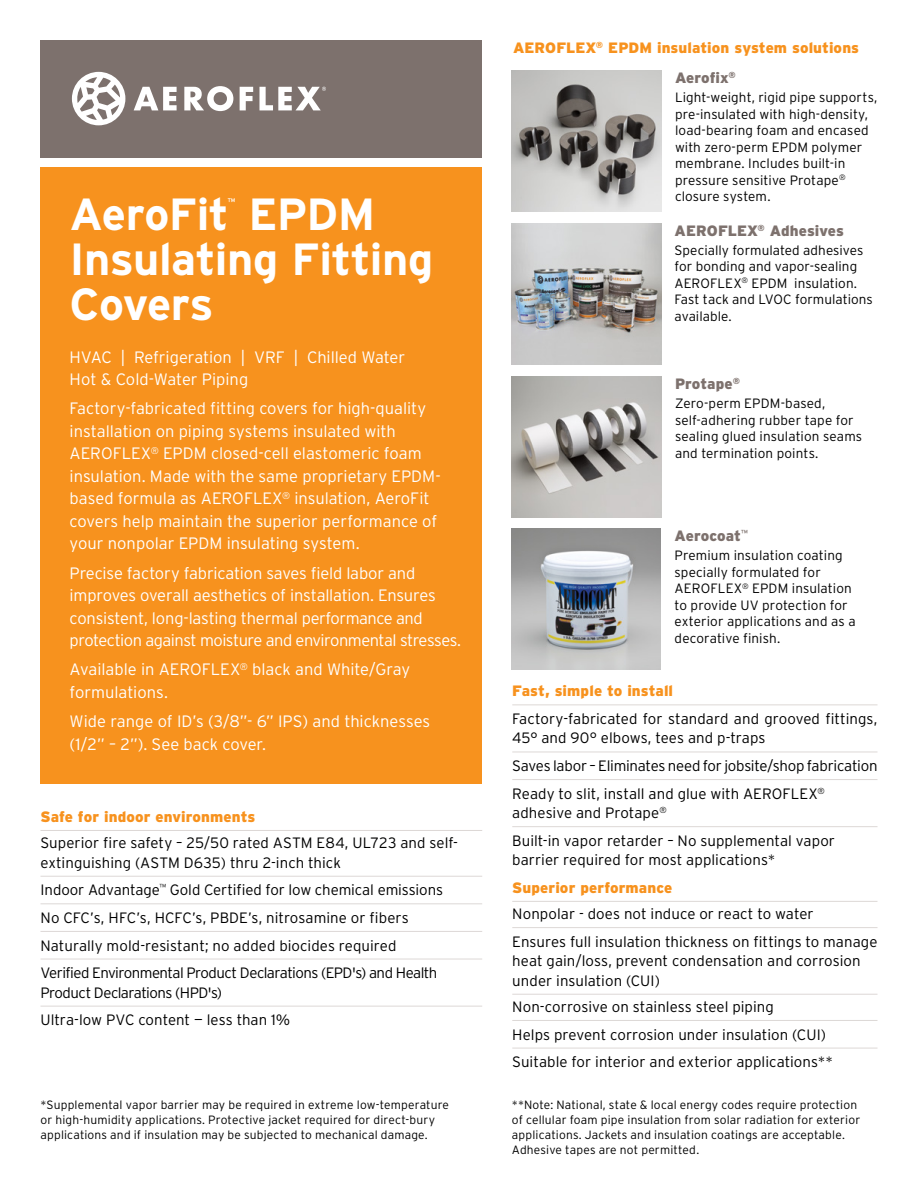
<style>
.page{position:relative;width:918px;height:1188px;background:#fff}
.page>*{position:absolute;margin:0;border:0;box-sizing:border-box;transform-origin:0 0}
.t1{font:700 45px/45px "Interstate";letter-spacing:-.015em;color:#fff}
.t2{font:300 16.5px/22.5px "Interstate";letter-spacing:-.005em;color:#fff}
.t3{font:300 15px/19.5px "Interstate";color:#000}
.t4{font:900 15px "Interstate";letter-spacing:.005em;color:#f7921e}
.t5{font:300 15px/19.5px "Interstate";letter-spacing:-.035em;color:#000}
.t6{font:300 15px "Interstate";letter-spacing:-.02em;color:#000}
.t7{font:900 15px "Interstate";color:#7d716d}
.t8{font:300 13.5px/16.5px "Interstate";letter-spacing:.01em;color:#000}
.t9{font:300 12px/15px "Interstate";letter-spacing:.015em;color:#000}
.t10{font:9.6px "Interstate";color:#fff}
</style>
<div class="page">
<img style="left:512px;top:224px;width:149px;height:140px">
<div style="left:40px;top:167px;width:442px;height:617px;background:#f7921e"></div>
<hr style="left:40px;top:830px;width:442px;height:1px;background:#ddd8d6">
<hr style="left:40px;top:876px;width:442px;height:1px;background:#ddd8d6">
<hr style="left:40px;top:903px;width:442px;height:1px;background:#ddd8d6">
<hr style="left:40px;top:931px;width:442px;height:1px;background:#ddd8d6">
<hr style="left:40px;top:959px;width:442px;height:1px;background:#ddd8d6">
<hr style="left:40px;top:1006px;width:442px;height:1px;background:#ddd8d6">
<hr style="left:512px;top:704px;width:366px;height:1px;background:#ddd8d6">
<hr style="left:512px;top:752px;width:366px;height:1px;background:#ddd8d6">
<hr style="left:512px;top:779px;width:366px;height:1px;background:#ddd8d6">
<hr style="left:512px;top:826px;width:366px;height:1px;background:#ddd8d6">
<hr style="left:512px;top:901px;width:366px;height:1px;background:#ddd8d6">
<hr style="left:512px;top:927px;width:366px;height:1px;background:#ddd8d6">
<hr style="left:512px;top:994px;width:366px;height:1px;background:#ddd8d6">
<hr style="left:512px;top:1020px;width:366px;height:1px;background:#ddd8d6">
<hr style="left:512px;top:1048px;width:366px;height:1px;background:#ddd8d6">
<div style="left:40px;top:40px;width:442px;height:118px;background:#7d716d"></div>
<svg style="left:134px;top:87px;width:43px;height:23px"></svg>
<svg style="left:184px;top:86px;width:49px;height:25px"></svg>
<svg style="left:240px;top:87px;width:13px;height:23px"></svg>
<svg style="left:72px;top:72px;width:53px;height:53px"></svg>
<svg style="left:259px;top:87px;width:67px;height:23px"></svg>
<img style="left:512px;top:529px;width:149px;height:140px">
<img style="left:512px;top:70px;width:149px;height:141px">
<img style="left:512px;top:377px;width:149px;height:140px">
<p class="t1" style="left:70px;top:191px;width:307px">AeroFit EPDM</p>
<p class="t10" style="left:228px;top:196px;width:9px">™</p>
<p class="t1" style="left:70px;top:236px;width:365px">Insulating Fitting<br>Covers</p>
<p class="t2" style="left:70px;top:345px;width:337px">HVAC | Refrigeration | VRF | Chilled Water<br>Hot &amp; Cold-Water Piping</p>
<p class="t2" style="left:70px;top:397px;width:373px">Factory-fabricated fitting covers for high-quality installation on piping systems insulated with AEROFLEX<sup>®</sup> EPDM closed-cell elastomeric foam insulation. Made with the same proprietary EPDM&shy;based formula as AEROFLEX<sup>®</sup> insulation, AeroFit covers help maintain the superior performance of your nonpolar EPDM insulating system.</p>
<p class="t2" style="left:70px;top:561px;width:393px">Precise factory fabrication saves field labor and improves overall aesthetics of installation. Ensures consistent, long-lasting thermal performance and protection against moisture and environmental stresses.</p>
<p class="t2" style="left:70px;top:658px;width:342px">Available in AEROFLEX<sup>®</sup> black and White/Gray formulations.</p>
<p class="t2" style="left:70px;top:710px;width:362px">Wide range of ID’s (3/8”- 6” IPS) and thicknesses (1/2” – 2”). See back cover.</p>
<p class="t4" style="left:40px;top:808px;width:216px">Safe for indoor environments</p>
<p class="t3" style="left:40px;top:833px;width:419px">Superior fire safety – 25/50 rated ASTM E84, UL723 and self&shy;extinguishing (ASTM D635) thru 2-inch thick</p>
<p class="t3" style="left:40px;top:880px;width:404px">Indoor Advantage<sup>™</sup> Gold Certified for low chemical emissions</p>
<p class="t3" style="left:40px;top:908px;width:370px">No CFC’s, HFC’s, HCFC’s, PBDE’s, nitrosamine or fibers</p>
<p class="t3" style="left:40px;top:935px;width:358px">Naturally mold-resistant; no added biocides required</p>
<p class="t5" style="left:40px;top:963px;width:398px">Verified Environmental Product Declarations (EPD's) and Health<br>Product Declarations (HPD's)</p>
<p class="t3" style="left:40px;top:1010px;width:251px">Ultra-low PVC content — less than 1%</p>
<p class="t4" style="left:513px;top:39px;width:348px">AEROFLEX<sup>®</sup> EPDM insulation system solutions</p>
<p class="t7" style="left:675px;top:69px;width:62px">Aerofix<sup>®</sup></p>
<p class="t8" style="left:675px;top:89px;width:204px">Light-weight, rigid pipe supports, pre-insulated with high-density, load-bearing foam and encased with zero-perm EPDM polymer membrane. Includes built-in pressure sensitive Protape<sup>® </sup>closure system.</p>
<p class="t7" style="left:675px;top:222px;width:171px">AEROFLEX<sup>®</sup> Adhesives</p>
<p class="t8" style="left:675px;top:242px;width:200px">Specially formulated adhesives for bonding and vapor-sealing<br>AEROFLEX<sup>®</sup> EPDM insulation.<br>Fast tack and LVOC formulations available.</p>
<p class="t7" style="left:675px;top:375px;width:67px">Protape<sup>®</sup></p>
<p class="t8" style="left:675px;top:395px;width:189px">Zero-perm EPDM-based, self-adhering rubber tape for sealing glued insulation seams and termination points.</p>
<p class="t7" style="left:675px;top:527px;width:75px">Aerocoat<sup>™</sup></p>
<p class="t8" style="left:675px;top:547px;width:183px">Premium insulation coating specially formulated for<br>AEROFLEX<sup>®</sup> EPDM insulation to provide UV protection for exterior applications and as a decorative finish.</p>
<p class="t4" style="left:512px;top:683px;width:162px">Fast, simple to install</p>
<p class="t3" style="left:512px;top:709px;width:367px">Factory-fabricated for standard and grooved fittings,<br>45° and 90° elbows, tees and p-traps</p>
<p class="t6" style="left:512px;top:757px;width:367px">Saves labor – Eliminates need for jobsite/shop fabrication</p>
<p class="t3" style="left:512px;top:784px;width:314px">Ready to slit, install and glue with AEROFLEX<sup>® </sup>adhesive and Protape<sup>®</sup></p>
<p class="t3" style="left:512px;top:831px;width:324px">Built-in vapor retarder – No supplemental vapor barrier required for most applications*</p>
<p class="t4" style="left:512px;top:879px;width:162px">Superior performance</p>
<p class="t3" style="left:512px;top:904px;width:303px">Nonpolar - does not induce or react to water</p>
<p class="t3" style="left:512px;top:932px;width:367px">Ensures full insulation thickness on fittings to manage heat gain/loss, prevent condensation and corrosion under insulation (CUI)</p>
<p class="t3" style="left:512px;top:997px;width:263px">Non-corrosive on stainless steel piping</p>
<p class="t3" style="left:512px;top:1024px;width:315px">Helps prevent corrosion under insulation (CUI)</p>
<p class="t3" style="left:512px;top:1052px;width:322px">Suitable for interior and exterior applications**</p>
<p class="t9" style="left:40px;top:1097px;width:410px">*Supplemental vapor barrier may be required in extreme low-temperature or high-humidity applications. Protective jacket required for direct-bury applications and if insulation may be subjected to mechanical damage.</p>
<p class="t9" style="left:512px;top:1097px;width:350px">**Note: National, state &amp; local energy codes require protection of cellular foam pipe insulation from solar radiation for exterior applications. Jackets and insulation coatings are acceptable.<br>Adhesive tapes are not permitted.</p>
</div>
